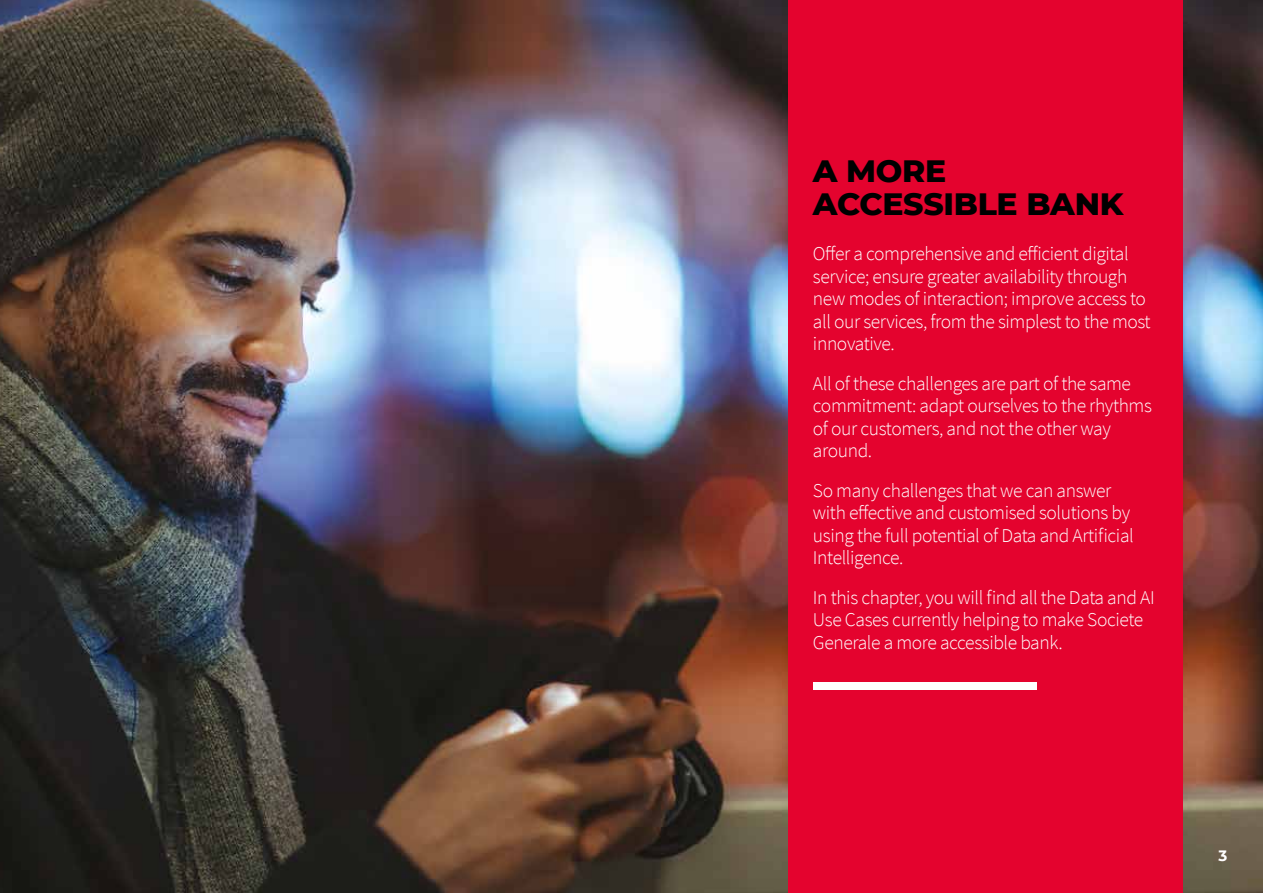
<style>
.page{position:relative;width:1263px;height:893px;background:#fff}
.page>*{position:absolute;margin:0;border:0;box-sizing:border-box;transform-origin:0 0}
.t1{font:800 31.5px/33px "Montserrat";letter-spacing:-.01em;color:#000}
.TexteNoir{font:300 19.5px/22.5px "Source Sans Pro";letter-spacing:-.02em;color:#fff}
.t2{font:700 15px "Montserrat";color:#fff}
</style>
<div class="page">
<img style="left:0;top:0;width:789px;height:893px">
<img style="left:1183px;top:0;width:80px;height:893px">
<div style="left:789px;top:0;width:394px;height:893px;background:#e4032e"></div>
<div style="left:813px;top:682px;width:223px;height:7px;background:#fff"></div>
<p class="t1" style="left:813px;top:153px;width:312px">A MORE<br>ACCESSIBLE BANK</p>
<p class="TexteNoir" style="left:813px;top:242px;width:339px">Offer a comprehensive and efficient digital service; ensure greater availability through new modes of interaction; improve access to all our services, from the simplest to the most innovative.</p>
<p class="TexteNoir" style="left:813px;top:372px;width:341px">All of these challenges are part of the same commitment: adapt ourselves to the rhythms of our customers, and not the other way around.</p>
<p class="TexteNoir" style="left:813px;top:479px;width:322px">So many challenges that we can answer with effective and customised solutions by using the full potential of Data and Artificial Intelligence.</p>
<p class="TexteNoir" style="left:813px;top:586px;width:343px">In this chapter, you will find all the Data and AI<br>Use Cases currently helping to make Societe<br>Generale a more accessible bank.</p>
<p class="t2" style="left:1218px;top:845px;width:10px">3</p>
</div>
